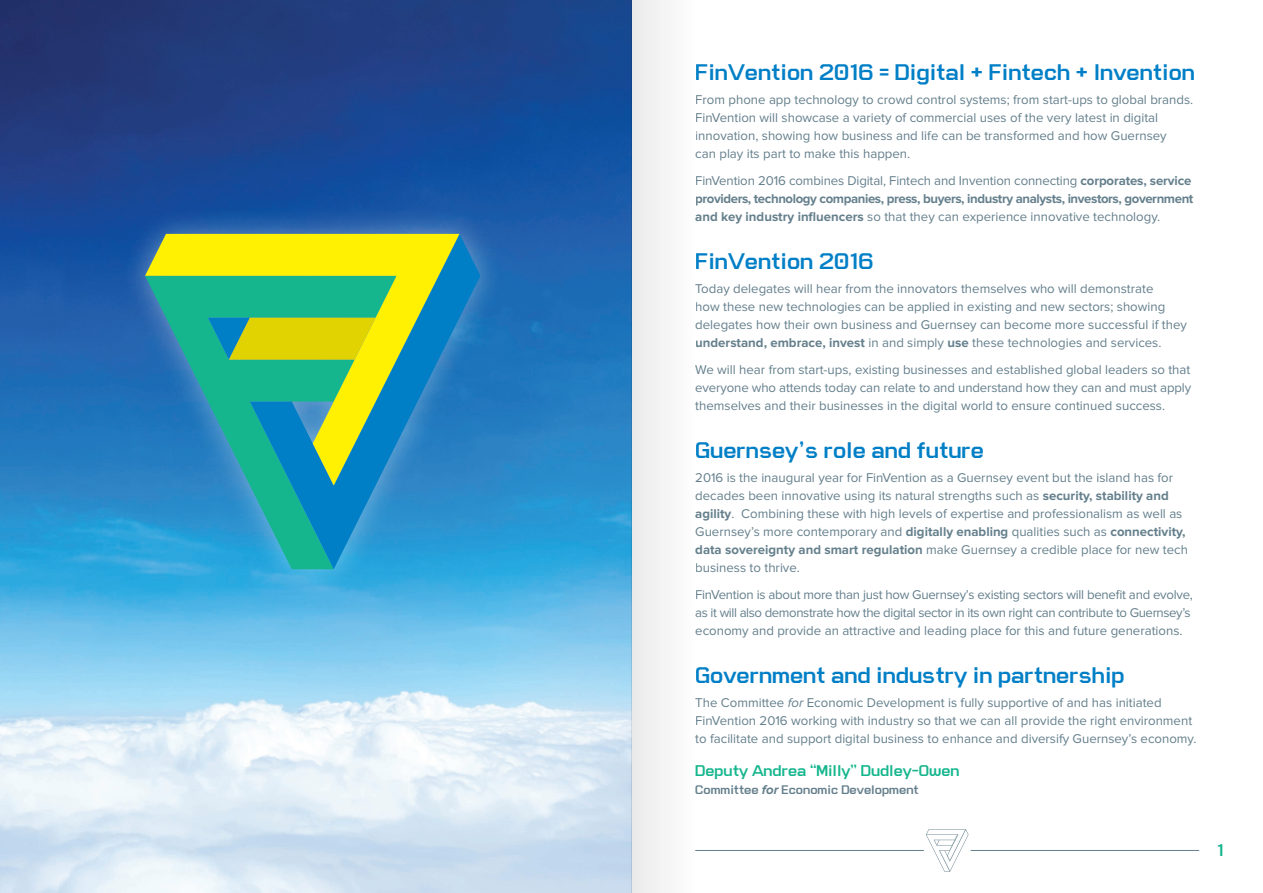
<style>
.page{position:relative;width:1263px;height:893px;background:#fff}
.page>*{position:absolute;margin:0;border:0;box-sizing:border-box;transform-origin:0 0}
.t1{font:24px "Soniano Sans Unicode";color:#007fc6}
.t2{font:18px "Soniano Sans Unicode";color:#15b68d}
.t3{font:16.5px "Soniano Sans Unicode";color:#15b68d}
.t4{font:13.2px/18px "Proxima Nova";color:#647f8c}
.t5{font:13.2px/18px "Proxima Nova";letter-spacing:-.02em;color:#647f8c}
.t6{font:700 13.2px/18px "Proxima Nova";letter-spacing:-.03em;color:#647f8c}
.t7{font:13.2px "Soniano Sans Unicode";color:#647f8c}
.s1{font-weight:400}
.s2{font-weight:700}
.s3{font-style:italic}
.s4{font-family:"Proxima Nova";font-weight:700;font-style:italic}
</style>
<div class="page">
<img style="left:0;top:0;width:631px;height:893px">
<div style="left:120px;top:206px;width:386px;height:391px;background:#fff;opacity:.4"></div>
<svg style="left:145px;top:485px;width:105px;height:84px;background:#2c97d3"></svg>
<svg style="left:250px;top:234px;width:230px;height:335px;background:#2093c3"></svg>
<svg style="left:145px;top:234px;width:314px;height:251px;background:#58ad7d"></svg>
<svg style="left:208px;top:318px;width:168px;height:42px;background:#b9c723"></svg>
<svg style="left:926px;top:829px;width:42px;height:43px"></svg>
<hr style="left:695px;top:850px;width:229px;height:1px;background:#647f8c">
<hr style="left:971px;top:850px;width:228px;height:1px;background:#647f8c">
<div style="left:631px;top:0;width:64px;height:893px;background:#f4f4f4"></div>
<p class="t1" style="left:695px;top:55px;width:501px">FinVention 2016 = Digital + Fintech + Invention</p>
<p class="t4" style="left:695px;top:90px;width:499px">From phone app technology to crowd control systems; from start-ups to global brands.<br>FinVention will showcase a variety of commercial uses of the very latest in digital innovation, showing how business and life can be transformed and how Guernsey<br>can play its part to make this happen.</p>
<p class="t6" style="left:695px;top:171px;width:500px"><span class="s1">FinVention 2016 combines Digital, Fintech and Invention connecting</span> corporates, service providers, technology companies, press, buyers, industry analysts, investors, government and key industry influencers <span class="s1">so that they can experience innovative technology.</span></p>
<p class="t1" style="left:695px;top:244px;width:180px">FinVention 2016</p>
<p class="t4" style="left:695px;top:279px;width:493px">Today delegates will hear from the innovators themselves who will demonstrate<br>how these new technologies can be applied in existing and new sectors; showing delegates how their own business and Guernsey can become more successful if they <span class="s2">understand, embrace, invest</span> in and simply <span class="s2">use</span> these technologies and services.</p>
<p class="t4" style="left:695px;top:360px;width:497px;text-align:justify">We will hear from start-ups, existing businesses and established global leaders so that everyone who attends today can relate to and understand how they can and must apply themselves and their businesses in the digital world to ensure continued success.</p>
<p class="t1" style="left:695px;top:433px;width:290px">Guernsey’s role and future</p>
<p class="t4" style="left:695px;top:468px;width:494px">2016 is the inaugural year for FinVention as a Guernsey event but the island has for decades been innovative using its natural strengths such as <span class="s2">security, stability and agility</span>. Combining these with high levels of expertise and professionalism as well as Guernsey’s more contemporary and <span class="s2">digitally enabling</span> qualities such as <span class="s2">connectivity, data sovereignty and smart regulation</span> make Guernsey a credible place for new tech business to thrive.</p>
<p class="t5" style="left:695px;top:585px;width:499px">FinVention is about more than just how Guernsey’s existing sectors will benefit and evolve, as it will also demonstrate how the digital sector in its own right can contribute to Guernsey’s economy and provide an attractive and leading place for this and future generations.</p>
<p class="t1" style="left:695px;top:658px;width:431px">Government and industry in partnership</p>
<p class="t4" style="left:695px;top:693px;width:503px">The Committee <span class="s3">for</span> Economic Development is fully supportive of and has initiated<br>FinVention 2016 working with industry so that we can all provide the right environment to facilitate and support digital business to enhance and diversify Guernsey’s economy.</p>
<p class="t3" style="left:695px;top:759px;width:266px">Deputy Andrea “Milly” Dudley-Owen</p>
<p class="t7" style="left:695px;top:780px;width:225px">Committee <span class="s4">for</span> Economic Development</p>
<p class="t2" style="left:1217px;top:837px;width:9px">1</p>
</div>
